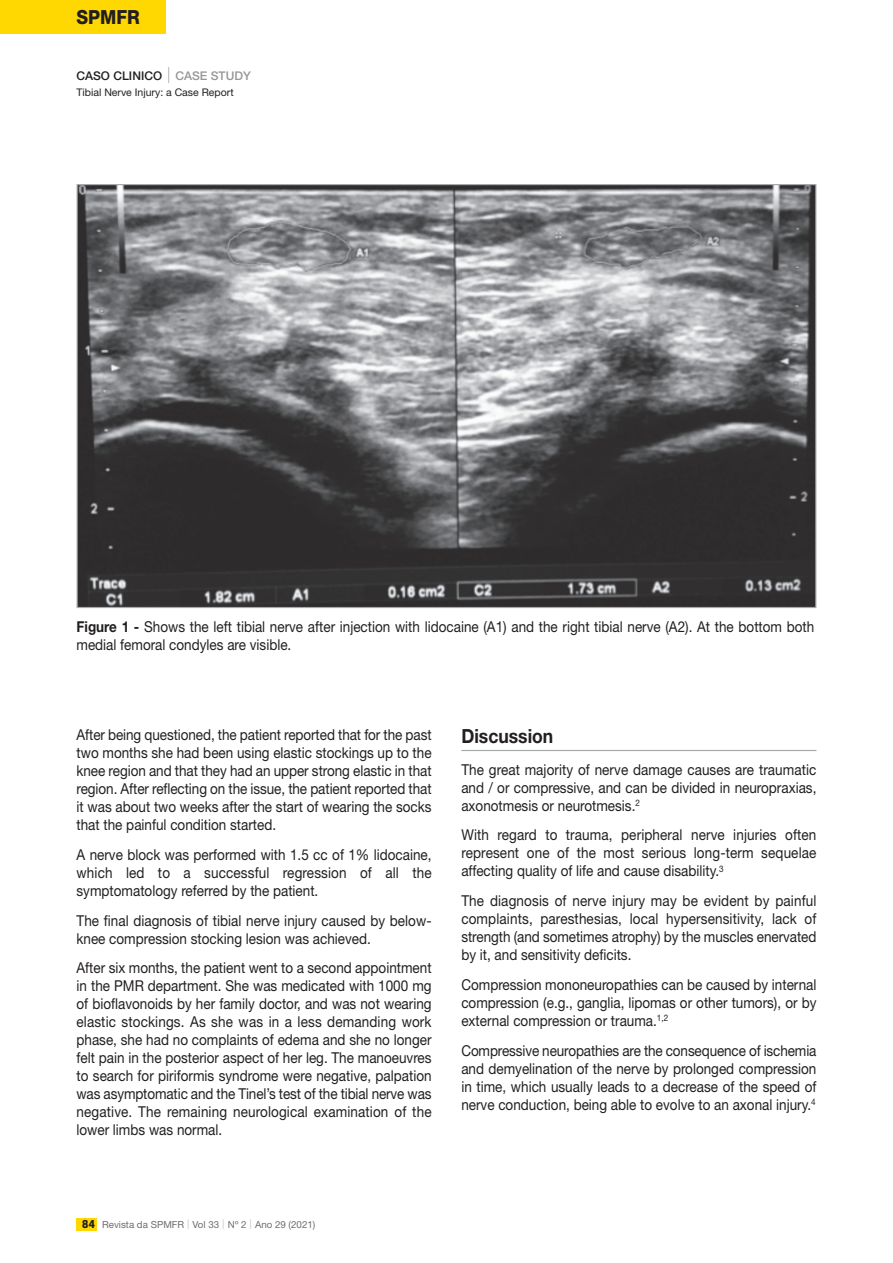
<style>
.page{position:relative;width:893px;height:1263px;background:#fff}
.page>*{position:absolute;margin:0;border:0;box-sizing:border-box;transform-origin:0 0}
.t1{font:700 19.5px "Helvetica Neue LT Std";color:#231f20;scale:.9 1}
.t2{font:800 19.5px "Helvetica Neue LT Std";color:#231f20;scale:.9 1}
.t3{font:15px/18px "Helvetica Neue LT Std";color:#231f20;text-align:justify;scale:.9 1}
.t4{font:500 12px "Helvetica Neue LT Std";color:#231f20}
.t5{font:10.5px "Helvetica Neue LT Std";color:#231f20}
.t6{font:9.75px "Helvetica Neue LT Std";color:#6c6d70}
.s1{font-weight:200;font-stretch:condensed;font-size:22.5px;color:#6c6d70}
.s2{color:#95979a}
.s3{font-weight:700}
.s4{font-family:"Kelson";font-weight:700;font-size:10.5px;color:#231f20}
.s5{font-weight:300;font-size:13.5px;color:#d1d2d4}
</style>
<div class="page">
<div style="left:0;top:0;width:166px;height:34px;background:#ffd801"></div>
<hr style="left:461px;top:750px;width:355px;height:1px;background:#a8a9ad">
<div style="left:76px;top:1217px;width:21px;height:13px;background:#ffd801"></div>
<img style="left:79px;top:186px;width:735px;height:420px">
<h1 class="t2" style="left:77px;top:5px;width:72px">SPMFR</h1>
<p class="t4" style="left:77px;top:68px;width:176px">CASO CLINICO <span class="s1">I</span> <span class="s2">CASE STUDY</span></p>
<p class="t5" style="left:77px;top:86px;width:159px">Tibial Nerve Injury: a Case Report</p>
<p class="t3" style="left:77px;top:617px;width:821px"><span class="s3">Figure 1 -</span> Shows the left tibial nerve after injection with lidocaine (A1) and the right tibial nerve (A2). At the bottom both medial femoral condyles are visible.</p>
<p class="t3" style="left:77px;top:725px;width:396px">After being questioned, the patient reported that for the past two months she had been using elastic stockings up to the knee region and that they had an upper strong elastic in that region. After reflecting on the issue, the patient reported that it was about two weeks after the start of wearing the socks that the painful condition started.</p>
<p class="t3" style="left:77px;top:845px;width:396px">A nerve block was performed with 1.5 cc of 1% lidocaine, which led to a successful regression of all the symptomatology referred by the patient.</p>
<p class="t3" style="left:77px;top:911px;width:396px">The final diagnosis of tibial nerve injury caused by below&shy;knee compression stocking lesion was achieved.</p>
<p class="t3" style="left:77px;top:959px;width:396px">After six months, the patient went to a second appointment in the PMR department. She was medicated with 1000 mg of bioflavonoids by her family doctor, and was not wearing elastic stockings. As she was in a less demanding work phase, she had no complaints of edema and she no longer felt pain in the posterior aspect of her leg. The manoeuvres to search for piriformis syndrome were negative, palpation was asymptomatic and the Tinel’s test of the tibial nerve was negative. The remaining neurological examination of the lower limbs was normal.</p>
<h1 class="t1" style="left:461px;top:724px;width:104px">Discussion</h1>
<p class="t3" style="left:461px;top:760px;width:396px">The great majority of nerve damage causes are traumatic and / or compressive, and can be divided in neuropraxias, axonotmesis or neurotmesis.<sup>2</sup></p>
<p class="t3" style="left:461px;top:826px;width:396px">With regard to trauma, peripheral nerve injuries often represent one of the most serious long-term sequelae affecting quality of life and cause disability.<sup>3</sup></p>
<p class="t3" style="left:461px;top:892px;width:396px">The diagnosis of nerve injury may be evident by painful complaints, paresthesias, local hypersensitivity, lack of strength (and sometimes atrophy) by the muscles enervated by it, and sensitivity deficits.</p>
<p class="t3" style="left:461px;top:976px;width:396px">Compression mononeuropathies can be caused by internal compression (e.g., ganglia, lipomas or other tumors), or by external compression or trauma.<sup>1,2</sup></p>
<p class="t3" style="left:461px;top:1042px;width:396px">Compressive neuropathies are the consequence of ischemia and demyelination of the nerve by prolonged compression in time, which usually leads to a decrease of the speed of nerve conduction, being able to evolve to an axonal injury.<sup>4</sup></p>
<p class="t6" style="left:82px;top:1218px;width:235px"><span class="s4">84</span> Revista da SPMFR <span class="s5">I</span> Vol 33 <span class="s5">I</span> Nº 2 <span class="s5">I</span> Ano 29 (2021)</p>
</div>
